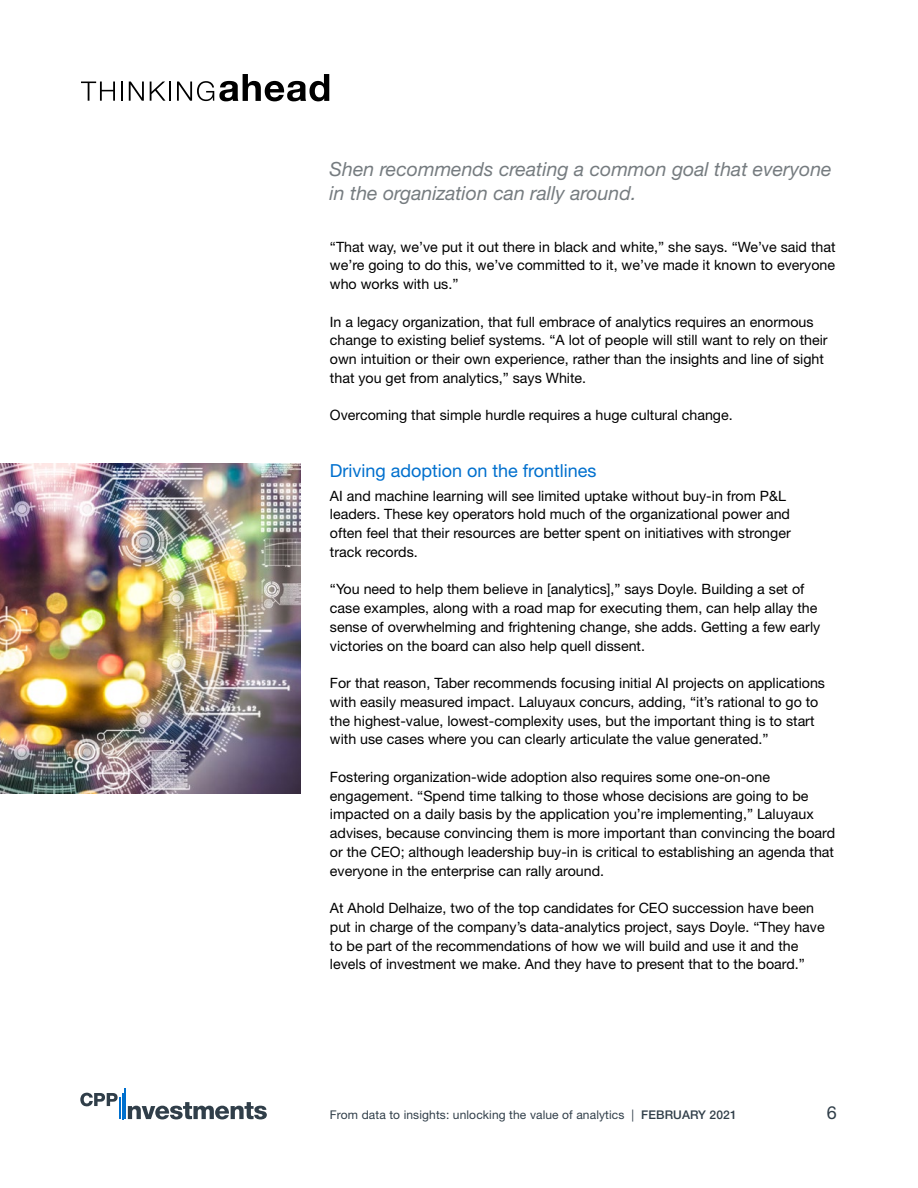
<style>
.page{position:relative;width:918px;height:1188px;background:#fff}
.page>*{position:absolute;margin:0;border:0;box-sizing:border-box;transform-origin:0 0}
.t1{font:italic 19.5px/24px "Helvetica Neue LT Pro";color:#767c80}
.t2{font:18px "Helvetica Neue LT Pro";color:#0070ce}
.t3{font:18px "Helvetica Neue LT Pro";color:#303e49}
.t4{font:14.25px/18.8px "Helvetica Neue LT Pro";color:#000}
.t5{font:12px "Helvetica Neue LT Pro";letter-spacing:.01em;color:#303e49}
.s1{font-weight:500}
</style>
<div class="page">
<svg style="left:81px;top:82px;width:34px;height:19px"></svg>
<svg style="left:121px;top:82px;width:2px;height:19px"></svg>
<svg style="left:129px;top:82px;width:15px;height:19px"></svg>
<svg style="left:150px;top:82px;width:21px;height:19px"></svg>
<svg style="left:177px;top:74px;width:152px;height:27px"></svg>
<svg style="left:128px;top:1102px;width:139px;height:17px"></svg>
<hr style="left:122px;top:1093px;width:2px;height:26px;background:#0070ce">
<hr style="left:125px;top:1089px;width:1px;height:30px;background:#0070ce">
<svg style="left:80px;top:1093px;width:41px;height:26px"></svg>
<img style="left:0;top:463px;width:301px;height:331px">
<p class="t1" style="left:330px;top:157px;width:504px">Shen recommends creating a common goal that everyone in the organization can rally around.</p>
<p class="t4" style="left:330px;top:237px;width:507px;text-align:justify">“That way, we’ve put it out there in black and white,” she says. “We’ve said that we’re going to do this, we’ve committed to it, we’ve made it known to everyone who works with us.”</p>
<p class="t4" style="left:330px;top:312px;width:499px">In a legacy organization, that full embrace of analytics requires an enormous change to existing belief systems. “A lot of people will still want to rely on their own intuition or their own experience, rather than the insights and line of sight that you get from analytics,” says White.</p>
<p class="t4" style="left:330px;top:406px;width:404px">Overcoming that simple hurdle requires a huge cultural change.</p>
<p class="t2" style="left:330px;top:459px;width:268px">Driving adoption on the frontlines</p>
<p class="t4" style="left:330px;top:486px;width:462px">AI and machine learning will see limited uptake without buy-in from P&amp;L leaders. These key operators hold much of the organizational power and often feel that their resources are better spent on initiatives with stronger track records.</p>
<p class="t4" style="left:330px;top:580px;width:492px">“You need to help them believe in [analytics],” says Doyle. Building a set of case examples, along with a road map for executing them, can help allay the sense of overwhelming and frightening change, she adds. Getting a few early victories on the board can also help quell dissent.</p>
<p class="t4" style="left:330px;top:673px;width:497px">For that reason, Taber recommends focusing initial AI projects on applications with easily measured impact. Laluyaux concurs, adding, “it’s rational to go to the highest-value, lowest-complexity uses, but the important thing is to start with use cases where you can clearly articulate the value generated.”</p>
<p class="t4" style="left:330px;top:767px;width:507px">Fostering organization-wide adoption also requires some one-on-one engagement. “Spend time talking to those whose decisions are going to be impacted on a daily basis by the application you’re implementing,” Laluyaux advises, because convincing them is more important than convincing the board or the CEO; although leadership buy-in is critical to establishing an agenda that everyone in the enterprise can rally around.</p>
<p class="t4" style="left:330px;top:898px;width:496px">At Ahold Delhaize, two of the top candidates for CEO succession have been put in charge of the company’s data-analytics project, says Doyle. “They have to be part of the recommendations of how we will build and use it and the levels of investment we make. And they have to present that to the board.”</p>
<p class="t5" style="left:330px;top:1107px;width:408px">From data to insights: unlocking the value of analytics | <span class="s1">FEBRUARY 2021</span></p>
<p class="t3" style="left:827px;top:1101px;width:12px">6</p>
</div>
